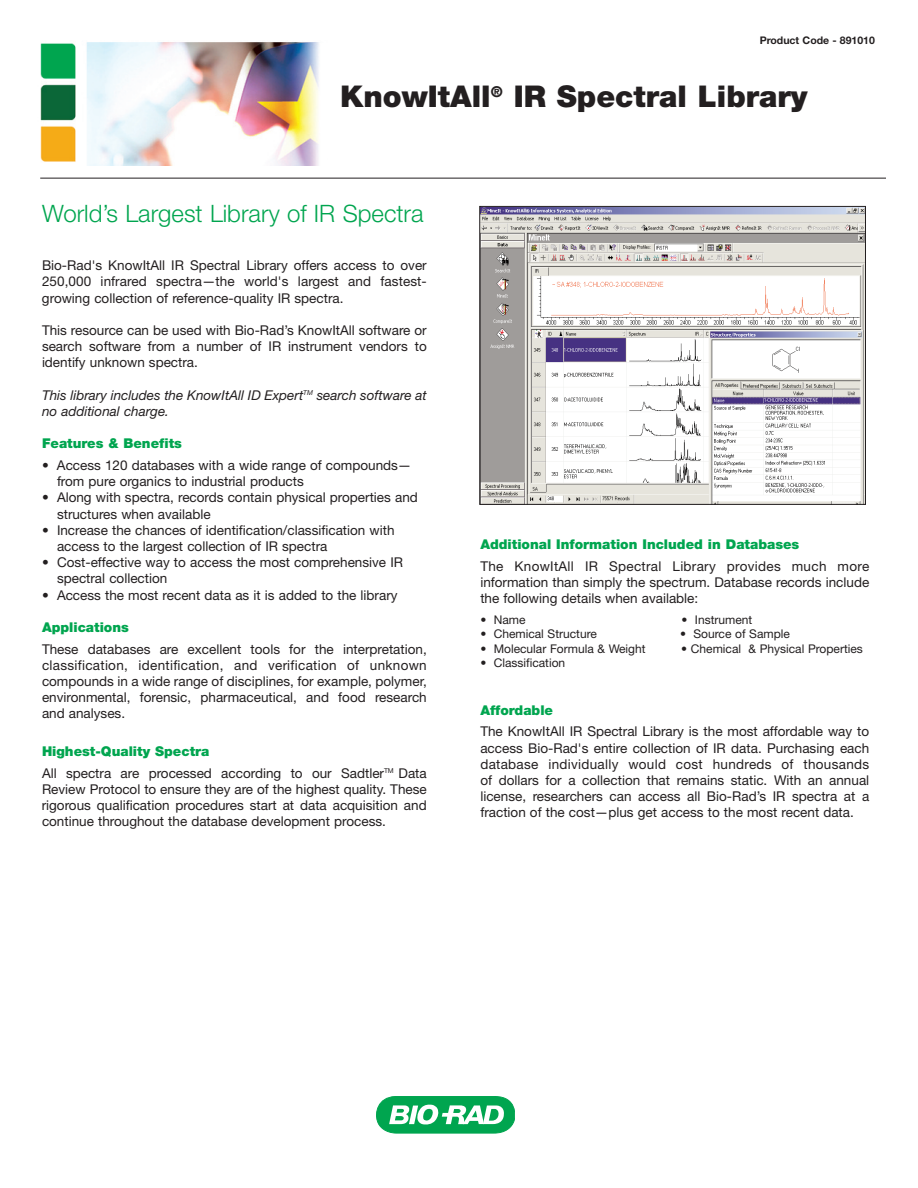
<style>
.page{position:relative;width:918px;height:1188px;background:#fff}
.page>*{position:absolute;margin:0;border:0;box-sizing:border-box;transform-origin:0 0}
.t1{font:900 30px "Helvetica Neue LT Std";color:#231f20}
.t2{font:300 24px "Helvetica Neue LT Std";color:#00a54f}
.t3{font:13.5px/16.2px "Helvetica Neue LT Std";color:#231f20;text-align:justify}
.t4{font:900 13.5px "Helvetica Neue LT Std";color:#00a54f}
.t5{font:italic 13.5px/16.2px "Helvetica Neue LT Std";color:#231f20}
.t6{font:12px "Helvetica Neue LT Std";color:#231f20}
.t7{font:700 10.5px "Helvetica Neue LT Std";color:#231f20}
.s1{font-weight:900;color:#00a54f}
</style>
<div class="page">
<img style="left:40px;top:42px;width:279px;height:123px">
<img style="left:481px;top:208px;width:383px;height:295px">
<div style="left:479px;top:206px;width:387px;height:299px;border:1px solid #231f20"></div>
<svg style="left:376px;top:1096px;width:139px;height:37px"></svg>
<hr style="left:40px;top:178px;width:846px;height:1px;background:#231f20">
<p class="t7" style="left:760px;top:37px;width:117px">Product Code - 891010</p>
<h1 class="t1" style="left:340px;top:86px;width:469px">KnowItAll<sup>®</sup> IR Spectral Library</h1>
<h2 class="t2" style="left:42px;top:205px;width:383px">World’s Largest Library of IR Spectra</h2>
<p class="t3" style="left:42px;top:259px;width:386px">Bio-Rad's KnowItAll IR Spectral Library offers access to over 250,000 infrared spectra—the world's largest and fastest&shy;growing collection of reference-quality IR spectra.</p>
<p class="t3" style="left:42px;top:323px;width:386px">This resource can be used with Bio-Rad’s KnowItAll software or search software from a number of IR instrument vendors to identify unknown spectra.</p>
<p class="t5" style="left:42px;top:388px;width:386px">This library includes the KnowItAll ID Expert<sup>TM</sup> search software at no additional charge.</p>
<p class="t4" style="left:42px;top:439px;width:141px">Features &amp; Benefits</p>
<p class="t3" style="left:57px;top:458px;width:356px;text-indent:-15px">• Access 120 databases with a wide range of compounds— from pure organics to industrial products</p>
<p class="t3" style="left:57px;top:491px;width:362px;text-indent:-15px">• Along with spectra, records contain physical properties and structures when available</p>
<p class="t3" style="left:57px;top:523px;width:339px;text-indent:-15px">• Increase the chances of identification/classification with access to the largest collection of IR spectra</p>
<p class="t3" style="left:57px;top:556px;width:348px;text-indent:-15px">• Cost-effective way to access the most comprehensive IR spectral collection</p>
<p class="t3" style="left:42px;top:588px;width:357px">• Access the most recent data as it is added to the library</p>
<p class="t4" style="left:42px;top:622px;width:88px">Applications</p>
<p class="t3" style="left:42px;top:642px;width:386px">These databases are excellent tools for the interpretation, classification, identification, and verification of unknown compounds in a wide range of disciplines, for example, polymer, environmental, forensic, pharmaceutical, and food research and analyses.</p>
<p class="t3" style="left:42px;top:742px;width:386px;line-height:21.6px"><span class="s1">Highest-Quality Spectra<br></span>All spectra are processed according to our Sadtler<sup>TM</sup> Data</p>
<p class="t3" style="left:42px;top:782px;width:386px">Review Protocol to ensure they are of the highest quality. These rigorous qualification procedures start at data acquisition and continue throughout the database development process.</p>
<p class="t4" style="left:480px;top:540px;width:321px">Additional Information Included in Databases</p>
<p class="t3" style="left:480px;top:559px;width:390px">The KnowItAll IR Spectral Library provides much more information than simply the spectrum. Database records include the following details when available:</p>
<p class="t6" style="left:480px;top:615px;width:47px">• Name</p>
<p class="t6" style="left:682px;top:615px;width:72px">• Instrument</p>
<p class="t6" style="left:480px;top:630px;width:118px">• Chemical Structure</p>
<p class="t6" style="left:680px;top:630px;width:111px">• Source of Sample</p>
<p class="t6" style="left:480px;top:644px;width:167px">• Molecular Formula &amp; Weight</p>
<p class="t6" style="left:681px;top:644px;width:183px">• Chemical &amp; Physical Properties</p>
<p class="t6" style="left:480px;top:658px;width:86px">• Classification</p>
<p class="t4" style="left:480px;top:705px;width:74px">Affordable</p>
<p class="t3" style="left:480px;top:725px;width:390px">The KnowItAll IR Spectral Library is the most affordable way to access Bio-Rad's entire collection of IR data. Purchasing each database individually would cost hundreds of thousands of dollars for a collection that remains static. With an annual license, researchers can access all Bio-Rad’s IR spectra at a fraction of the cost—plus get access to the most recent data.</p>
</div>
